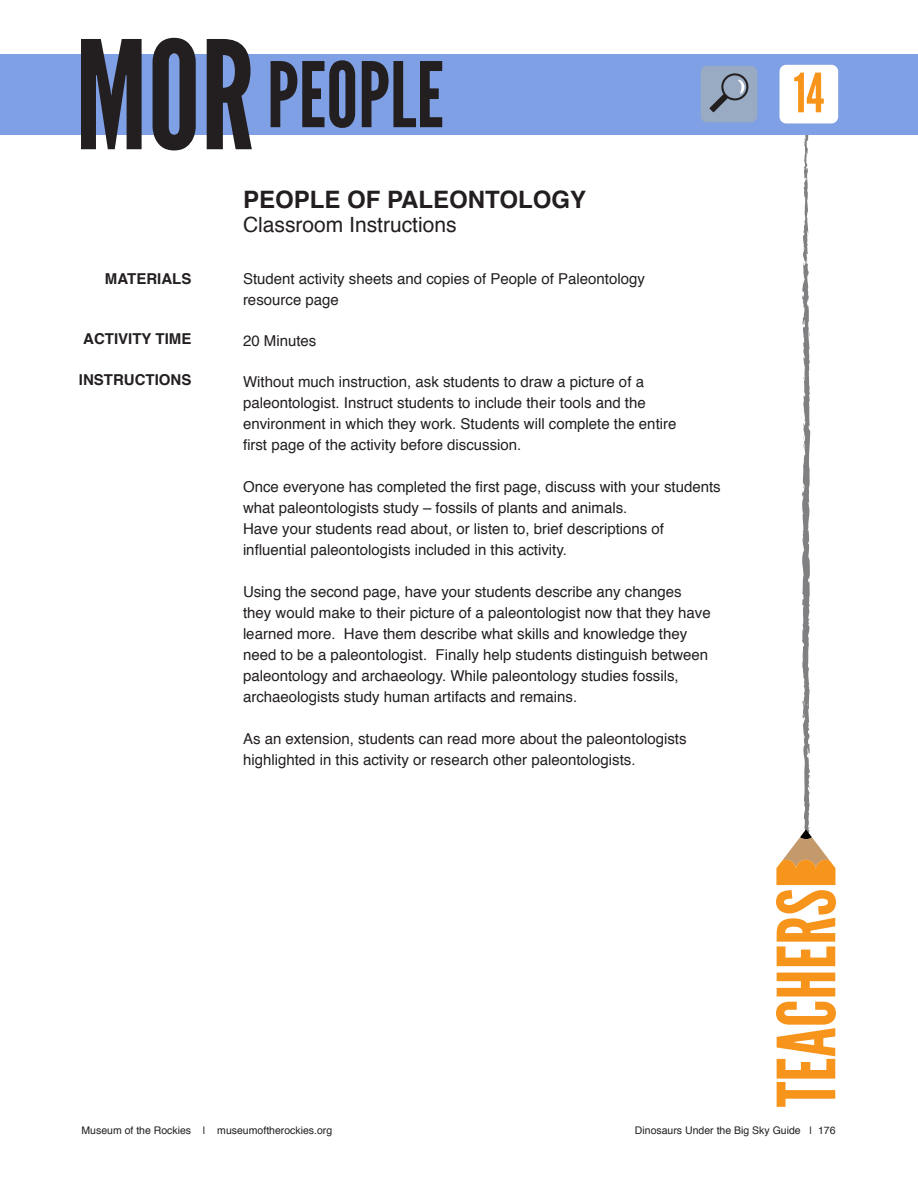
<style>
.page{position:relative;width:918px;height:1188px;background:#fff}
.page>*{position:absolute;margin:0;border:0;box-sizing:border-box;transform-origin:0 0}
.Banner_MOR{font:150px "League Gothic";color:#231f20}
.MOR_banner_subtitle{font:90px "League Gothic";color:#231f20}
.MOR_banner_subtitle-2{font:79.8px "League Gothic";color:#f7941c}
.t1{font:54px "League Gothic";color:#f7941c}
.Main_Title{font:700 24px "Helvetica";color:#231f20}
.Main_Title-2{font:21px "Helvetica";color:#231f20}
.Body_Copy_14_pt_Lead{font:15px/21px "Helvetica";color:#231f20}
.Subtitle_2{font:700 15px "Helvetica";color:#231f20}
.t2{font:10.5px "Helvetica";color:#231f20}
</style>
<div class="page">
<svg style="left:776px;top:135px;width:60px;height:750px"></svg>
<div style="left:0;top:54px;width:918px;height:81px;background:#80a0e5"></div>
<div style="left:780px;top:65px;width:58px;height:58px;background:#fff;border-radius:7px"></div>
<div style="left:701px;top:66px;width:56px;height:56px;background:#99abc2;border-radius:6px"></div>
<svg style="left:710px;top:73px;width:39px;height:39px"></svg>
<p class="Banner_MOR" style="left:75px;top:6px;width:181px">MOR</p>
<p class="MOR_banner_subtitle" style="left:267px;top:42px;width:179px">PEOPLE</p>
<p class="Subtitle_2" style="left:105px;top:267px;width:88px">MATERIALS</p>
<p class="Subtitle_2" style="left:83px;top:327px;width:110px">ACTIVITY TIME</p>
<p class="Subtitle_2" style="left:79px;top:368px;width:114px">INSTRUCTIONS</p>
<p class="Main_Title" style="left:243px;top:180px;width:345px">PEOPLE OF PALEONTOLOGY</p>
<p class="Main_Title-2" style="left:243px;top:209px;width:215px">Classroom Instructions</p>
<p class="Body_Copy_14_pt_Lead" style="left:243px;top:269px;width:403px">Student activity sheets and copies of People of Paleontology resource page</p>
<p class="Body_Copy_14_pt_Lead" style="left:243px;top:331px;width:75px">20 Minutes</p>
<p class="Body_Copy_14_pt_Lead" style="left:243px;top:372px;width:435px">Without much instruction, ask students to draw a picture of a paleontologist. Instruct students to include their tools and the environment in which they work. Students will complete the entire first page of the activity before discussion.</p>
<p class="Body_Copy_14_pt_Lead" style="left:243px;top:477px;width:479px">Once everyone has completed the first page, discuss with your students what paleontologists study – fossils of plants and animals.</p>
<p class="Body_Copy_14_pt_Lead" style="left:243px;top:519px;width:423px">Have your students read about, or listen to, brief descriptions of influential paleontologists included in this activity.</p>
<p class="Body_Copy_14_pt_Lead" style="left:243px;top:582px;width:469px">Using the second page, have your students describe any changes they would make to their picture of a paleontologist now that they have learned more. Have them describe what skills and knowledge they need to be a paleontologist. Finally help students distinguish between paleontology and archaeology. While paleontology studies fossils, archaeologists study human artifacts and remains.</p>
<p class="Body_Copy_14_pt_Lead" style="left:243px;top:729px;width:445px">As an extension, students can read more about the paleontologists highlighted in this activity or research other paleontologists.</p>
<h3 class="t1" style="left:794px;top:61px;width:32px">14</h3>
<p class="MOR_banner_subtitle-2" style="left:759px;top:1107px;width:220px;rotate:-90deg">TEACHERS</p>
<p class="t2" style="left:82px;top:1122px;width:252px">Museum of the Rockies | museumoftherockies.org</p>
<p class="t2" style="left:635px;top:1122px;width:202px">Dinosaurs Under the Big Sky Guide | 176</p>
</div>
